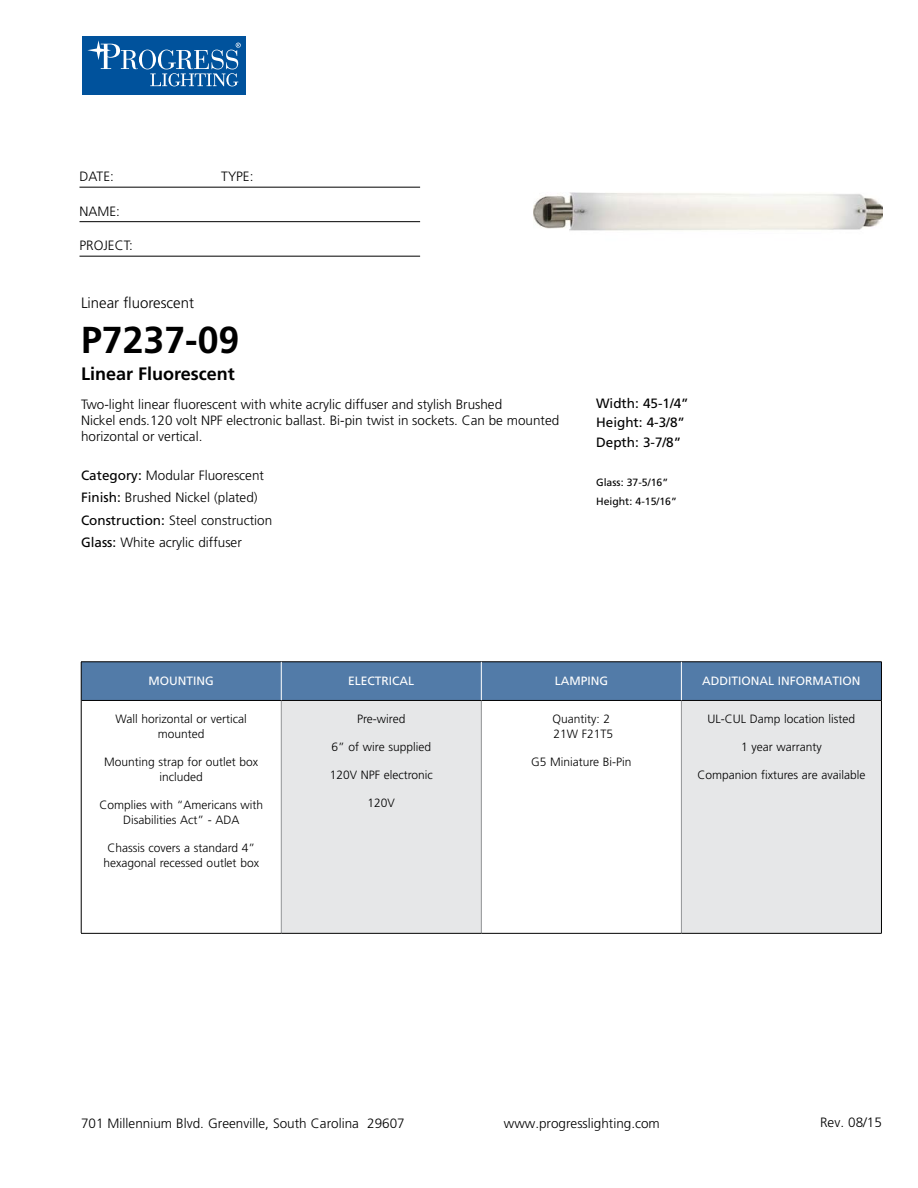
<style>
.page{position:relative;width:918px;height:1188px;background:#fff}
.page>*{position:absolute;margin:0;border:0;box-sizing:border-box;transform-origin:0 0}
.t1{font:700 37.5px "Frutiger";color:#000}
.t2{font:700 18px "Frutiger";color:#000}
.t3{font:300 15px "Frutiger";color:#000}
.t4{font:300 13.5px/22.5px "Frutiger";color:#000}
.t5{font:13.5px/19.5px "Frutiger";color:#000}
.t6{font:300 12px/15px "Frutiger";color:#000;text-align:center}
.t7{font:12px "Frutiger";color:#fff}
.t8{font:10.5px/19.5px "Frutiger";color:#000}
.s1{font-weight:400}
</style>
<div class="page">
<div style="left:82px;top:36px;width:164px;height:59px;background:#00529c"></div>
<svg style="left:139px;top:50px;width:17px;height:19px"></svg>
<div style="left:142px;top:50px;width:11px;height:19px;background:#00529c;border-radius:50%"></div>
<svg style="left:87px;top:40px;width:51px;height:29px"></svg>
<svg style="left:150px;top:43px;width:91px;height:43px"></svg>
<hr style="left:80px;top:187px;width:340px;height:1px;background:#000">
<hr style="left:80px;top:221px;width:340px;height:1px;background:#000">
<hr style="left:80px;top:256px;width:340px;height:1px;background:#000">
<div style="left:82px;top:663px;width:799px;height:37px;background:#527ba8"></div>
<div style="left:281px;top:700px;width:200px;height:233px;background:#e6e7e8"></div>
<div style="left:681px;top:700px;width:200px;height:233px;background:#e6e7e8"></div>
<hr style="left:281px;top:701px;width:1px;height:232px;background:#939598">
<hr style="left:481px;top:701px;width:1px;height:232px;background:#939598">
<hr style="left:681px;top:701px;width:1px;height:232px;background:#939598">
<hr style="left:81px;top:700px;width:200px;height:1px;background:#000">
<hr style="left:281px;top:700px;width:200px;height:1px;background:#000">
<hr style="left:481px;top:700px;width:200px;height:1px;background:#000">
<hr style="left:681px;top:700px;width:200px;height:1px;background:#000">
<hr style="left:81px;top:933px;width:200px;height:1px;background:#000">
<hr style="left:281px;top:933px;width:200px;height:1px;background:#000">
<hr style="left:481px;top:933px;width:200px;height:1px;background:#000">
<hr style="left:681px;top:933px;width:201px;height:1px;background:#000">
<hr style="left:81px;top:662px;width:200px;height:1px;background:#000">
<hr style="left:81px;top:662px;width:1px;height:38px;background:#000">
<hr style="left:281px;top:662px;width:200px;height:1px;background:#000">
<hr style="left:481px;top:662px;width:200px;height:1px;background:#000">
<hr style="left:681px;top:662px;width:201px;height:1px;background:#000">
<hr style="left:881px;top:662px;width:1px;height:38px;background:#000">
<hr style="left:81px;top:700px;width:1px;height:233px;background:#000">
<hr style="left:881px;top:700px;width:1px;height:233px;background:#000">
<hr style="left:281px;top:662px;width:1px;height:38px;background:#fff">
<hr style="left:681px;top:662px;width:1px;height:38px;background:#fff">
<hr style="left:481px;top:662px;width:1px;height:38px;background:#fff">
<img style="left:533px;top:192px;width:349px;height:39px">
<p class="t4" style="left:80px;top:165px;width:36px">DATE:</p>
<p class="t4" style="left:221px;top:165px;width:34px">TYPE:</p>
<p class="t4" style="left:80px;top:200px;width:42px">NAME:</p>
<p class="t4" style="left:80px;top:234px;width:55px">PROJECT:</p>
<p class="t3" style="left:81px;top:295px;width:115px">Linear fluorescent</p>
<h1 class="t1" style="left:81px;top:318px;width:160px">P7237-09</h1>
<h2 class="t2" style="left:81px;top:364px;width:155px">Linear Fluorescent</h2>
<p class="t4" style="left:81px;top:396px;width:480px;line-height:16.2px">Two-light linear fluorescent with white acrylic diffuser and stylish Brushed<br>Nickel ends.120 volt NPF electronic ballast. Bi-pin twist in sockets. Can be mounted horizontal or vertical.</p>
<p class="t4" style="left:81px;top:464px;width:193px"><span class="s1">Category:</span> Modular Fluorescent<br><span class="s1">Finish:</span> Brushed Nickel (plated)<br><span class="s1">Construction:</span> Steel construction<br><span class="s1">Glass:</span> White acrylic diffuser</p>
<p class="t5" style="left:596px;top:393px;width:94px">Width: 45-1/4”<br>Height: 4-3/8”<br>Depth: 3-7/8”</p>
<p class="t8" style="left:596px;top:472px;width:82px">Glass: 37-5/16”<br>Height: 4-15/16”</p>
<p class="t7" style="left:149px;top:673px;width:67px">MOUNTING</p>
<p class="t7" style="left:348px;top:673px;width:68px">ELECTRICAL</p>
<p class="t7" style="left:555px;top:673px;width:55px">LAMPING</p>
<p class="t7" style="left:702px;top:673px;width:160px">ADDITIONAL INFORMATION</p>
<p class="t6" style="left:116px;top:712px;width:133px">Wall horizontal or vertical mounted</p>
<p class="t6" style="left:104px;top:754px;width:156px">Mounting strap for outlet box included</p>
<p class="t6" style="left:99px;top:797px;width:165px">Complies with “Americans with<br>Disabilities Act” - ADA</p>
<p class="t6" style="left:104px;top:840px;width:157px">Chassis covers a standard 4” hexagonal recessed outlet box</p>
<p class="t6" style="left:357px;top:712px;width:50px">Pre-wired</p>
<p class="t6" style="left:332px;top:739px;width:101px">6” of wire supplied</p>
<p class="t6" style="left:330px;top:767px;width:105px">120V NPF electronic</p>
<p class="t6" style="left:368px;top:795px;width:29px">120V</p>
<p class="t6" style="left:708px;top:712px;width:149px">UL-CUL Damp location listed</p>
<p class="t6" style="left:741px;top:739px;width:82px">1 year warranty</p>
<p class="t6" style="left:697px;top:767px;width:169px">Companion fixtures are available</p>
<p class="t6" style="left:553px;top:712px;width:62px;text-align:left">Quantity: 2<br>21W F21T5</p>
<p class="t6" style="left:531px;top:754px;width:102px">G5 Miniature Bi-Pin</p>
<p class="t4" style="left:81px;top:1112px;width:325px">701 Millennium Blvd. Greenville, South Carolina 29607</p>
<p class="t4" style="left:504px;top:1112px;width:158px">www.progresslighting.com</p>
<p class="t4" style="left:820px;top:1111px;width:63px">Rev. 08/15</p>
</div>
